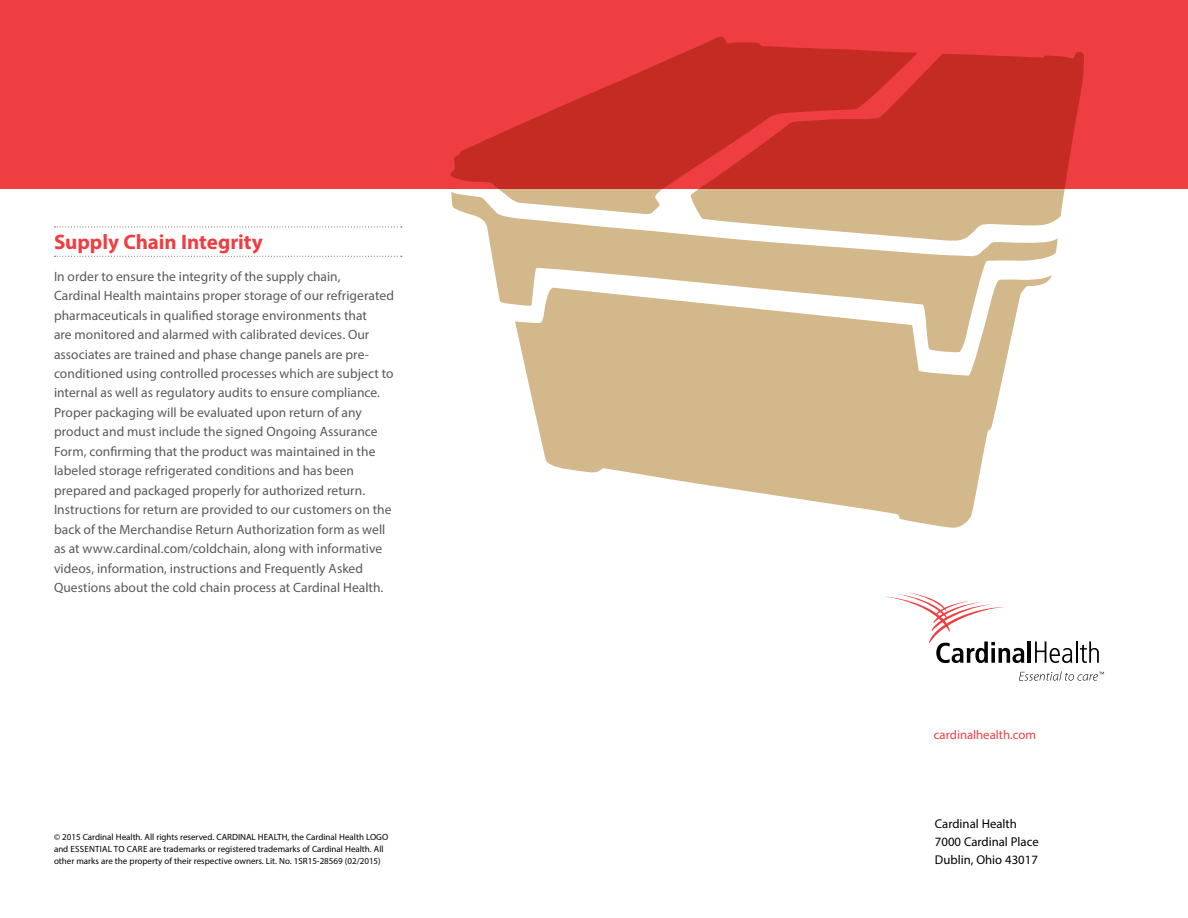
<style>
.page{position:relative;width:1188px;height:918px;background:#fff}
.page>*{position:absolute;margin:0;border:0;box-sizing:border-box;transform-origin:0 0}
.t1{font:700 21px "Myriad Pro";letter-spacing:-.005em;color:#ef3e42}
.t2{font:13.5px/19.5px "Myriad Pro";letter-spacing:.005em;color:#58595b}
.t3{font:12.75px/18px "Myriad Pro";color:#000}
.t4{font:12.75px "Myriad Pro";color:#ef3e42}
.t5{font:9px/12px "Myriad Pro";color:#000}
</style>
<div class="page">
<svg style="left:694px;top:189px;width:371px;height:30px"></svg>
<svg style="left:522px;top:353px;width:486px;height:175px;fill:#d2b88b"></svg>
<svg style="left:451px;top:192px;width:607px;height:161px;fill:#d2b88b"></svg>
<svg style="left:54px;top:227px;width:348px;height:1px"></svg>
<svg style="left:54px;top:256px;width:348px;height:1px"></svg>
<svg style="left:1019px;top:671px;width:85px;height:10px"></svg>
<hr style="left:1028px;top:641px;width:3px;height:22px;background:#000">
<hr style="left:1076px;top:641px;width:2px;height:22px;background:#000">
<svg style="left:885px;top:593px;width:139px;height:70px"></svg>
<svg style="left:1080px;top:641px;width:19px;height:22px"></svg>
<svg style="left:1035px;top:641px;width:37px;height:22px"></svg>
<svg style="left:0;top:0;width:1188px;height:189px;background:#e13838"></svg>
<h1 class="t1" style="left:54px;top:228px;width:210px">Supply Chain Integrity</h1>
<p class="t2" style="left:54px;top:266px;width:342px">In order to ensure the integrity of the supply chain,<br>Cardinal Health maintains proper storage of our refrigerated pharmaceuticals in qualified storage environments that<br>are monitored and alarmed with calibrated devices. Our associates are trained and phase change panels are pre&shy;conditioned using controlled processes which are subject to internal as well as regulatory audits to ensure compliance.<br>Proper packaging will be evaluated upon return of any product and must include the signed Ongoing Assurance Form, confirming that the product was maintained in the labeled storage refrigerated conditions and has been prepared and packaged properly for authorized return.<br>Instructions for return are provided to our customers on the back of the Merchandise Return Authorization form as well as at www.cardinal.com/coldchain, along with informative videos, information, instructions and Frequently Asked Questions about the cold chain process at Cardinal Health.</p>
<p class="t5" style="left:54px;top:831px;width:336px">© 2015 Cardinal Health. All rights reserved. CARDINAL HEALTH, the Cardinal Health LOGO and ESSENTIAL TO CARE are trademarks or registered trademarks of Cardinal Health. All other marks are the property of their respective owners. Lit. No. 1SR15-28569 (02/2015)</p>
<p class="t4" style="left:934px;top:726px;width:104px">cardinalhealth.com</p>
<p class="t3" style="left:935px;top:815px;width:105px">Cardinal Health<br>7000 Cardinal Place<br>Dublin, Ohio 43017</p>
</div>
